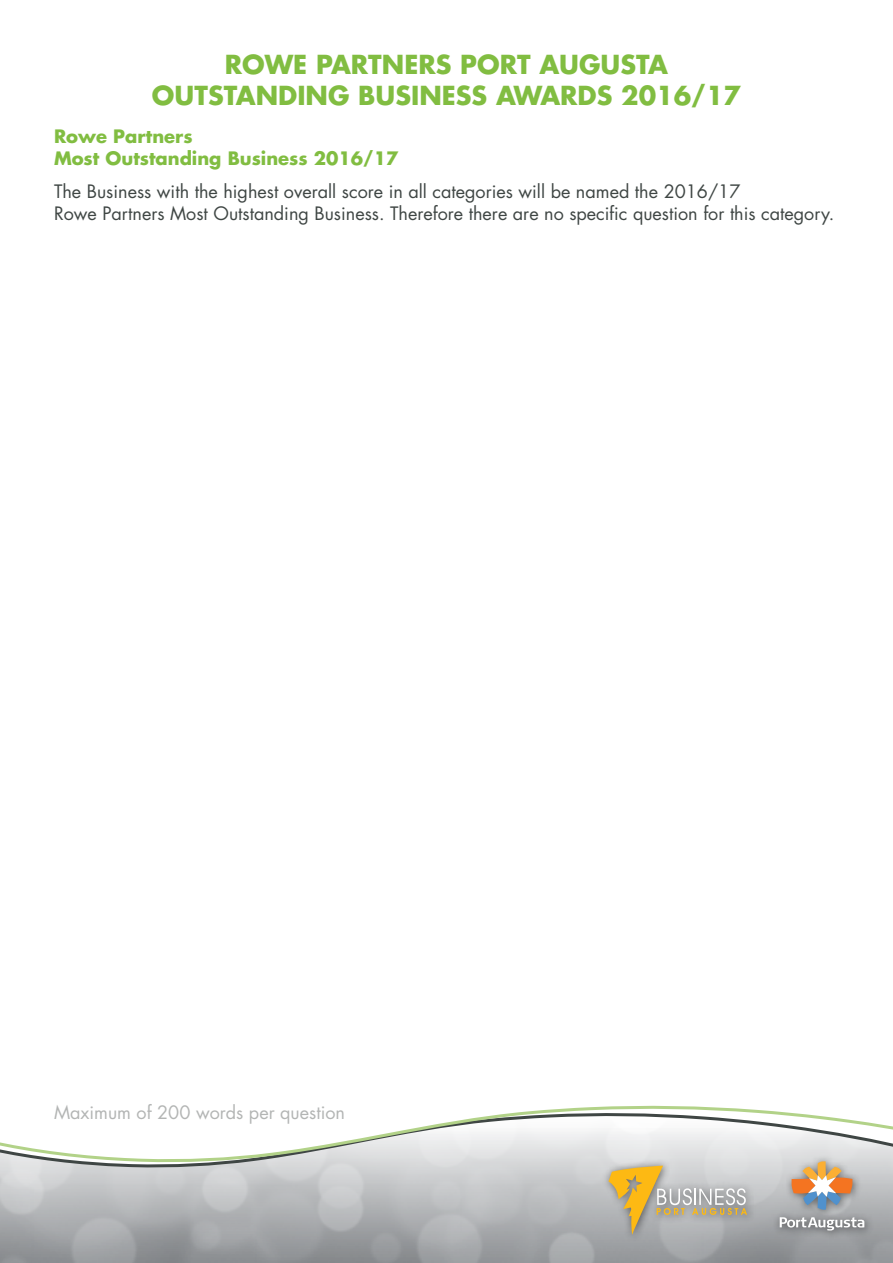
<style>
.page{position:relative;width:893px;height:1263px;background:#fff}
.page>*{position:absolute;margin:0;border:0;box-sizing:border-box;transform-origin:0 0}
.t1{font:700 25.5px/30.6px "Futura";color:#81bd41;text-align:center}
.t2{font:18px/21.6px "Futura";color:#3f4644}
.t3{font:700 18px/21.6px "Futura";color:#81bd41}
.t4{font:18px "Futura";color:#b3b5b4}
</style>
<div class="page">
<svg style="left:0;top:1163px;width:893px;height:100px;background:#afb1b4"></svg>
<svg style="left:0;top:1105px;width:893px;height:58px"></svg>
<div style="left:602px;top:1159px;width:154px;height:84px;background:#000;opacity:.51"></div>
<svg style="left:608px;top:1166px;width:139px;height:69px;background:#c2b79b"></svg>
<div style="left:773px;top:1155px;width:100px;height:85px;background:#000;opacity:.51"></div>
<svg style="left:780px;top:1217px;width:84px;height:13px"></svg>
<svg style="left:792px;top:1161px;width:60px;height:49px;background:#c1a891"></svg>
<h1 class="t1" style="left:152px;top:49px;width:590px">ROWE PARTNERS PORT AUGUSTA<br>OUTSTANDING BUSINESS AWARDS 2016/17</h1>
<p class="t3" style="left:54px;top:125px;width:346px">Rowe Partners<br>Most Outstanding Business 2016/17</p>
<p class="t2" style="left:54px;top:181px;width:782px">The Business with the highest overall score in all categories will be named the 2016/17<br>Rowe Partners Most Outstanding Business. Therefore there are no specific question for this category.</p>
<p class="t4" style="left:54px;top:1100px;width:293px">Maximum of 200 words per question</p>
</div>
